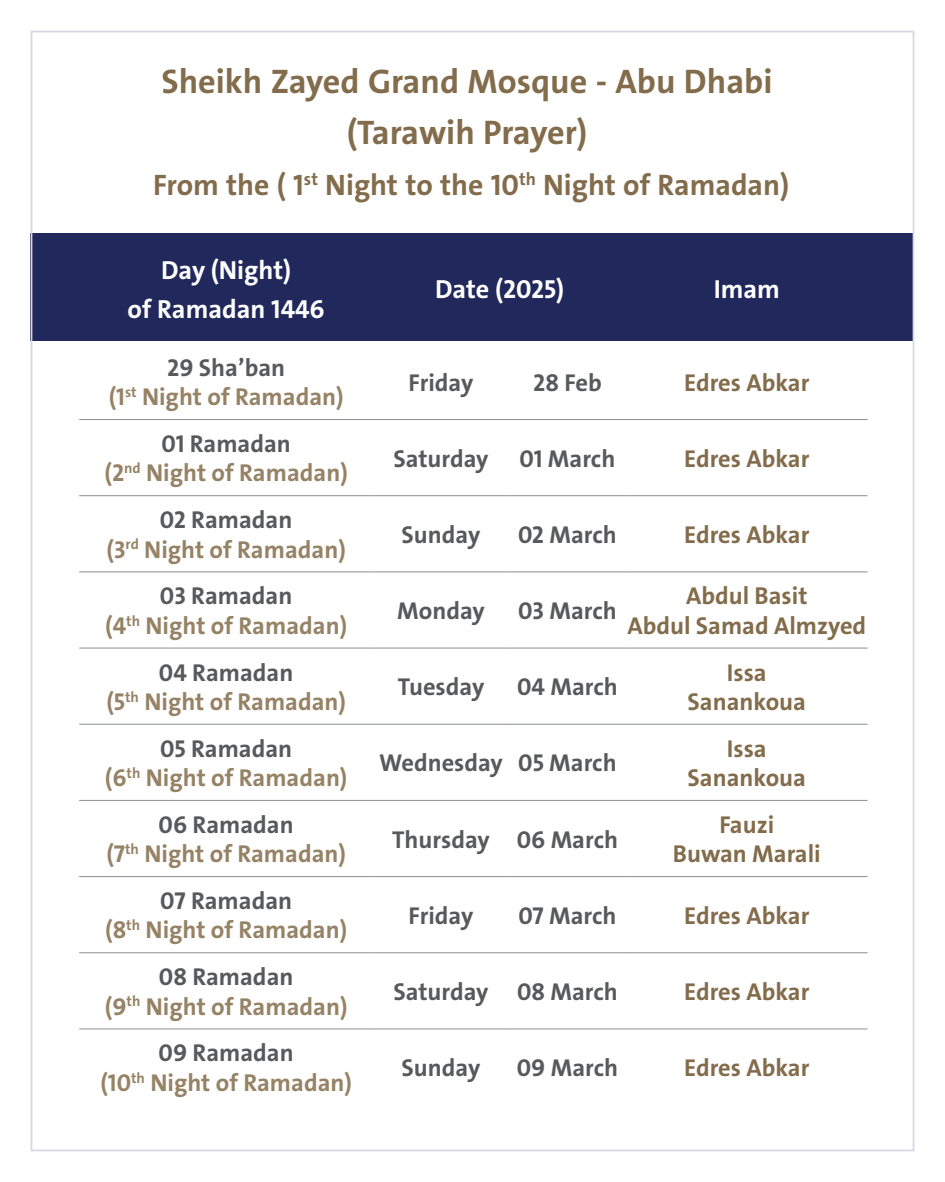
<style>
.page{position:relative;width:945px;height:1182px;background:#fff}
.page>*{position:absolute;margin:0;border:0;box-sizing:border-box;transform-origin:0 0}
.t1{font:700 34.3px "The Sans";color:#836c4b}
.t2{font:700 29.75px "The Sans";color:#836c4b}
.t3{font:700 26.25px "The Sans Arabic";color:#fff}
.imam{font:700 24.5px "The Sans Arabic";color:#968265}
.date{font:700 24.5px "The Sans Arabic";color:#58595b}
.date-2{font:700 24.5px "The Sans Arabic";color:#836c4b}
.imam-2{font:700 24.5px "The Sans Arabic";color:#58595b}
.t4{font:700 17.85px "The Sans";color:#836c4b}
.imam-3{font:700 14.7px "The Sans Arabic";color:#968265}
</style>
<div class="page">
<div style="left:31px;top:233px;width:883px;height:107px;background:#21295c"></div>
<hr style="left:79px;top:419px;width:294px;height:1px;background:#8b8f91">
<hr style="left:79px;top:495px;width:294px;height:1px;background:#8b8f91">
<hr style="left:79px;top:800px;width:294px;height:1px;background:#8b8f91">
<hr style="left:79px;top:876px;width:294px;height:1px;background:#8b8f91">
<hr style="left:79px;top:952px;width:294px;height:1px;background:#8b8f91">
<hr style="left:79px;top:1028px;width:294px;height:1px;background:#8b8f91">
<hr style="left:79px;top:571px;width:294px;height:1px;background:#8b8f91">
<hr style="left:79px;top:647px;width:294px;height:1px;background:#8b8f91">
<hr style="left:79px;top:724px;width:294px;height:1px;background:#8b8f91">
<hr style="left:373px;top:419px;width:136px;height:1px;background:#8b8f91">
<hr style="left:509px;top:419px;width:117px;height:1px;background:#8b8f91">
<hr style="left:626px;top:419px;width:242px;height:1px;background:#8b8f91">
<hr style="left:373px;top:495px;width:136px;height:1px;background:#8b8f91">
<hr style="left:509px;top:495px;width:117px;height:1px;background:#8b8f91">
<hr style="left:626px;top:495px;width:242px;height:1px;background:#8b8f91">
<hr style="left:373px;top:571px;width:136px;height:1px;background:#8b8f91">
<hr style="left:509px;top:571px;width:117px;height:1px;background:#8b8f91">
<hr style="left:626px;top:571px;width:242px;height:1px;background:#8b8f91">
<hr style="left:373px;top:647px;width:136px;height:1px;background:#8b8f91">
<hr style="left:509px;top:647px;width:117px;height:1px;background:#8b8f91">
<hr style="left:626px;top:647px;width:242px;height:1px;background:#8b8f91">
<hr style="left:373px;top:724px;width:136px;height:1px;background:#8b8f91">
<hr style="left:509px;top:724px;width:117px;height:1px;background:#8b8f91">
<hr style="left:626px;top:724px;width:242px;height:1px;background:#8b8f91">
<hr style="left:373px;top:800px;width:136px;height:1px;background:#8b8f91">
<hr style="left:509px;top:800px;width:117px;height:1px;background:#8b8f91">
<hr style="left:626px;top:800px;width:242px;height:1px;background:#8b8f91">
<hr style="left:373px;top:876px;width:136px;height:1px;background:#8b8f91">
<hr style="left:509px;top:876px;width:117px;height:1px;background:#8b8f91">
<hr style="left:626px;top:876px;width:242px;height:1px;background:#8b8f91">
<hr style="left:373px;top:952px;width:136px;height:1px;background:#8b8f91">
<hr style="left:509px;top:952px;width:117px;height:1px;background:#8b8f91">
<hr style="left:626px;top:952px;width:242px;height:1px;background:#8b8f91">
<hr style="left:373px;top:1028px;width:136px;height:1px;background:#8b8f91">
<hr style="left:509px;top:1028px;width:117px;height:1px;background:#8b8f91">
<hr style="left:626px;top:1028px;width:242px;height:1px;background:#8b8f91">
<p class="t1" style="left:161px;top:59px;width:613px">Sheikh Zayed Grand Mosque - Abu Dhabi</p>
<p class="t1" style="left:347px;top:110px;width:240px">)Tarawih Prayer)</p>
<p class="t2" style="left:543px;top:166px;width:246px">Night of Ramadan)</p>
<p class="t2" style="left:153px;top:166px;width:152px">From the ( 1</p>
<p class="t4" style="left:519px;top:168px;width:18px">th</p>
<p class="t4" style="left:304px;top:168px;width:16px">st</p>
<p class="t2" style="left:325px;top:166px;width:195px">Night to the 10</p>
<p class="t3" style="left:161px;top:253px;width:132px">Day (Night(</p>
<p class="t3" style="left:128px;top:292px;width:199px">of Ramadan 1446</p>
<p class="imam-2" style="left:167px;top:351px;width:119px">29 Sha’ban</p>
<p class="imam" style="left:109px;top:381px;width:18px">1(</p>
<p class="imam" style="left:142px;top:381px;width:203px">Night of Ramadan)</p>
<p class="imam-3" style="left:125px;top:382px;width:13px">st</p>
<p class="imam" style="left:105px;top:457px;width:21px">2(</p>
<p class="imam-3" style="left:124px;top:459px;width:18px">nd</p>
<p class="imam-2" style="left:161px;top:428px;width:131px">01 Ramadan</p>
<p class="imam" style="left:146px;top:457px;width:203px">Night of Ramadan)</p>
<p class="imam-2" style="left:160px;top:504px;width:134px">02 Ramadan</p>
<p class="imam" style="left:107px;top:533px;width:21px">3(</p>
<p class="imam-3" style="left:126px;top:535px;width:15px">rd</p>
<p class="imam" style="left:144px;top:533px;width:203px">Night of Ramadan)</p>
<p class="t3" style="left:435px;top:272px;width:131px">Date (2025)</p>
<p class="date" style="left:409px;top:366px;width:66px">Friday</p>
<p class="date" style="left:533px;top:366px;width:70px">28 Feb</p>
<p class="date" style="left:394px;top:442px;width:97px">Saturday</p>
<p class="date" style="left:520px;top:442px;width:97px">01 March</p>
<p class="date" style="left:402px;top:519px;width:80px">Sunday</p>
<p class="date" style="left:518px;top:519px;width:100px">02 March</p>
<p class="t3" style="left:714px;top:272px;width:68px">Imam</p>
<p class="date-2" style="left:684px;top:366px;width:127px">Edres Abkar</p>
<p class="date-2" style="left:684px;top:442px;width:127px">Edres Abkar</p>
<p class="date-2" style="left:684px;top:519px;width:127px">Edres Abkar</p>
<p class="imam-2" style="left:160px;top:580px;width:134px">03 Ramadan</p>
<p class="date-2" style="left:686px;top:580px;width:123px">Abdul Basit</p>
<p class="date" style="left:518px;top:595px;width:100px">03 March</p>
<p class="date" style="left:397px;top:595px;width:89px">Monday</p>
<p class="imam" style="left:105px;top:609px;width:23px">4(</p>
<p class="date-2" style="left:627px;top:609px;width:240px">Abdul Samad Almzyed</p>
<p class="imam-2" style="left:159px;top:656px;width:136px">04 Ramadan</p>
<p class="date-2" style="left:727px;top:656px;width:41px">Issa</p>
<p class="date" style="left:517px;top:671px;width:102px">04 March</p>
<p class="imam" style="left:146px;top:609px;width:203px">Night of Ramadan)</p>
<p class="imam-3" style="left:126px;top:611px;width:15px">th</p>
<p class="date" style="left:398px;top:671px;width:88px">Tuesday</p>
<p class="imam" style="left:106px;top:685px;width:20px">5(</p>
<p class="date-2" style="left:688px;top:685px;width:120px">Sanankoua</p>
<p class="imam-2" style="left:160px;top:732px;width:134px">05 Ramadan</p>
<p class="date-2" style="left:727px;top:732px;width:41px">Issa</p>
<p class="date" style="left:518px;top:747px;width:100px">05 March</p>
<p class="imam" style="left:144px;top:685px;width:203px">Night of Ramadan)</p>
<p class="imam-3" style="left:125px;top:687px;width:15px">th</p>
<p class="date" style="left:379px;top:747px;width:125px">Wednesday</p>
<p class="imam" style="left:105px;top:762px;width:23px">6(</p>
<p class="date-2" style="left:688px;top:762px;width:120px">Sanankoua</p>
<p class="imam-2" style="left:159px;top:808px;width:137px">06 Ramadan</p>
<p class="date-2" style="left:719px;top:808px;width:56px">Fauzi</p>
<p class="date" style="left:517px;top:823px;width:103px">06 March</p>
<p class="imam" style="left:146px;top:762px;width:203px">Night of Ramadan)</p>
<p class="imam-3" style="left:127px;top:763px;width:15px">th</p>
<p class="date" style="left:392px;top:823px;width:99px">Thursday</p>
<p class="imam" style="left:106px;top:838px;width:20px">7(</p>
<p class="date-2" style="left:673px;top:838px;width:149px">Buwan Marali</p>
<p class="imam-2" style="left:160px;top:884px;width:133px">07 Ramadan</p>
<p class="date-2" style="left:684px;top:899px;width:127px">Edres Abkar</p>
<p class="imam" style="left:144px;top:838px;width:203px">Night of Ramadan)</p>
<p class="imam-3" style="left:125px;top:839px;width:15px">th</p>
<p class="date" style="left:409px;top:899px;width:66px">Friday</p>
<p class="date" style="left:518px;top:899px;width:100px">07 March</p>
<p class="imam" style="left:105px;top:914px;width:23px">8(</p>
<p class="imam" style="left:146px;top:914px;width:203px">Night of Ramadan)</p>
<p class="imam-3" style="left:126px;top:915px;width:15px">th</p>
<p class="imam" style="left:105px;top:990px;width:23px">9(</p>
<p class="imam-3" style="left:127px;top:991px;width:15px">th</p>
<p class="imam-2" style="left:159px;top:961px;width:136px">08 Ramadan</p>
<p class="imam" style="left:146px;top:990px;width:203px">Night of Ramadan)</p>
<p class="imam-2" style="left:159px;top:1037px;width:137px">09 Ramadan</p>
<p class="imam" style="left:100px;top:1066px;width:32px">(10</p>
<p class="imam-3" style="left:131px;top:1068px;width:15px">th</p>
<p class="imam" style="left:150px;top:1066px;width:203px">Night of Ramadan)</p>
<p class="date" style="left:394px;top:975px;width:97px">Saturday</p>
<p class="date" style="left:402px;top:1051px;width:80px">Sunday</p>
<p class="date" style="left:517px;top:975px;width:102px">08 March</p>
<p class="date" style="left:517px;top:1051px;width:103px">09 March</p>
<p class="date-2" style="left:684px;top:975px;width:127px">Edres Abkar</p>
<p class="date-2" style="left:684px;top:1052px;width:127px">Edres Abkar</p>
</div>
